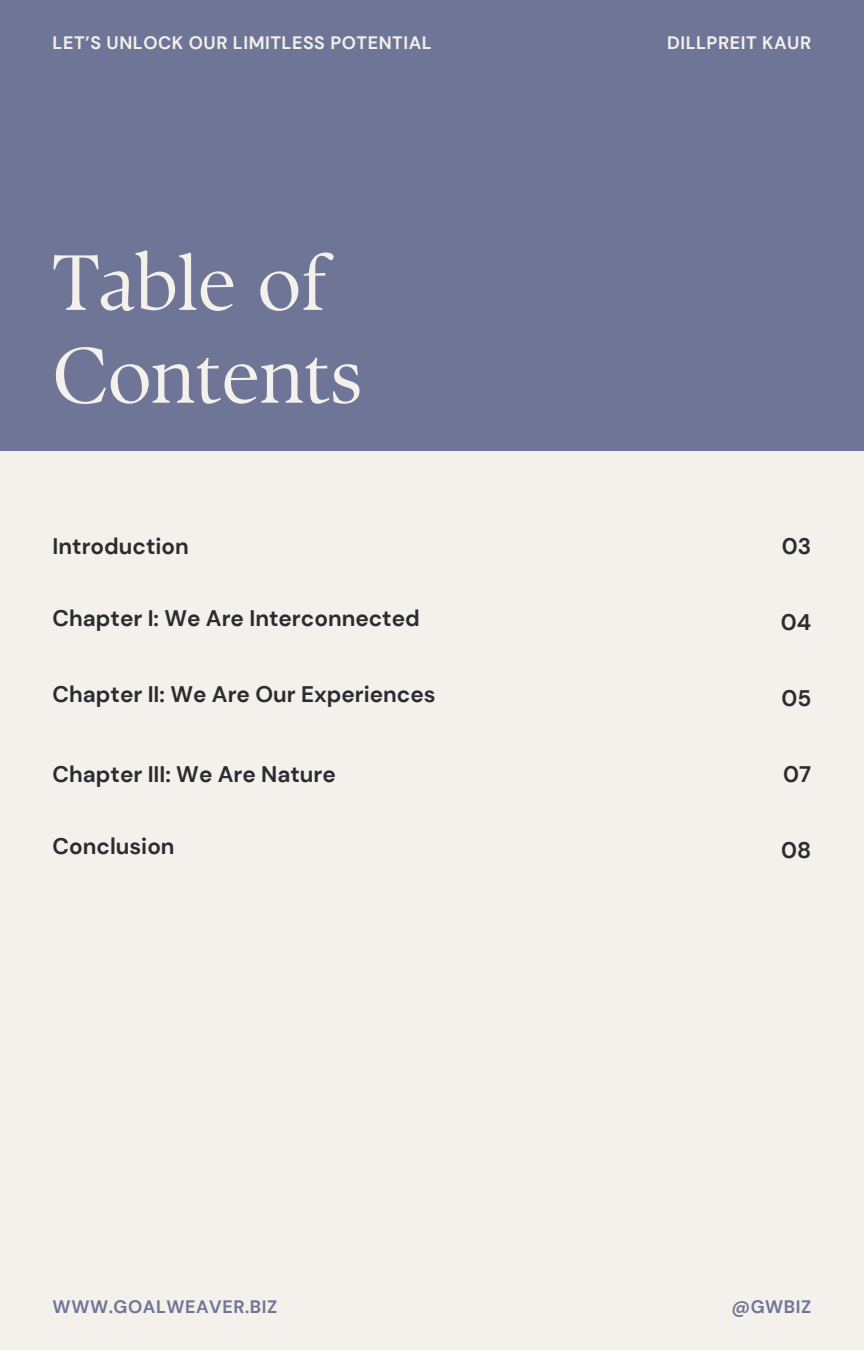
<style>
.page{position:relative;width:864px;height:1350px;background:#f4f0eb}
.page>*{position:absolute;margin:0;border:0;box-sizing:border-box;transform-origin:0 0}
.t1{font:78.08px/92.7px "TY Serif D";color:#f4f0eb}
.t2{font:700 22.5px "DM Sans";color:#2b2c30}
.t3{font:700 18px "DM Sans";letter-spacing:.03em;color:#f4f0eb}
.t4{font:700 18px "DM Sans";letter-spacing:.03em;color:#6e7597}
</style>
<div class="page">
<div style="left:0;top:0;width:864px;height:451px;background:#6e7597"></div>
<p class="t3" style="left:53px;top:31px;width:381px">LET’S UNLOCK OUR LIMITLESS POTENTIAL</p>
<p class="t1" style="left:53px;top:236px;width:311px">Table of<br>Contents</p>
<p class="t3" style="left:667px;top:31px;width:146px">DILLPREIT KAUR</p>
<h1 class="t2" style="left:53px;top:531px;width:138px">Introduction</h1>
<h2 class="t2" style="left:782px;top:531px;width:31px">03</h2>
<p class="t2" style="left:53px;top:604px;width:369px">Chapter I: We Are Interconnected</p>
<h2 class="t2" style="left:781px;top:607px;width:32px">04</h2>
<p class="t2" style="left:53px;top:680px;width:384px">Chapter II: We Are Our Experiences</p>
<h2 class="t2" style="left:781px;top:683px;width:31px">05</h2>
<p class="t2" style="left:53px;top:759px;width:285px">Chapter III: We Are Nature</p>
<h2 class="t2" style="left:783px;top:759px;width:29px">07</h2>
<p class="t2" style="left:53px;top:832px;width:123px">Conclusion</p>
<h2 class="t2" style="left:781px;top:835px;width:32px">08</h2>
<p class="t4" style="left:53px;top:1295px;width:226px">WWW.GOALWEAVER.BIZ</p>
<p class="t4" style="left:731px;top:1295px;width:81px">@GWBIZ</p>
</div>
